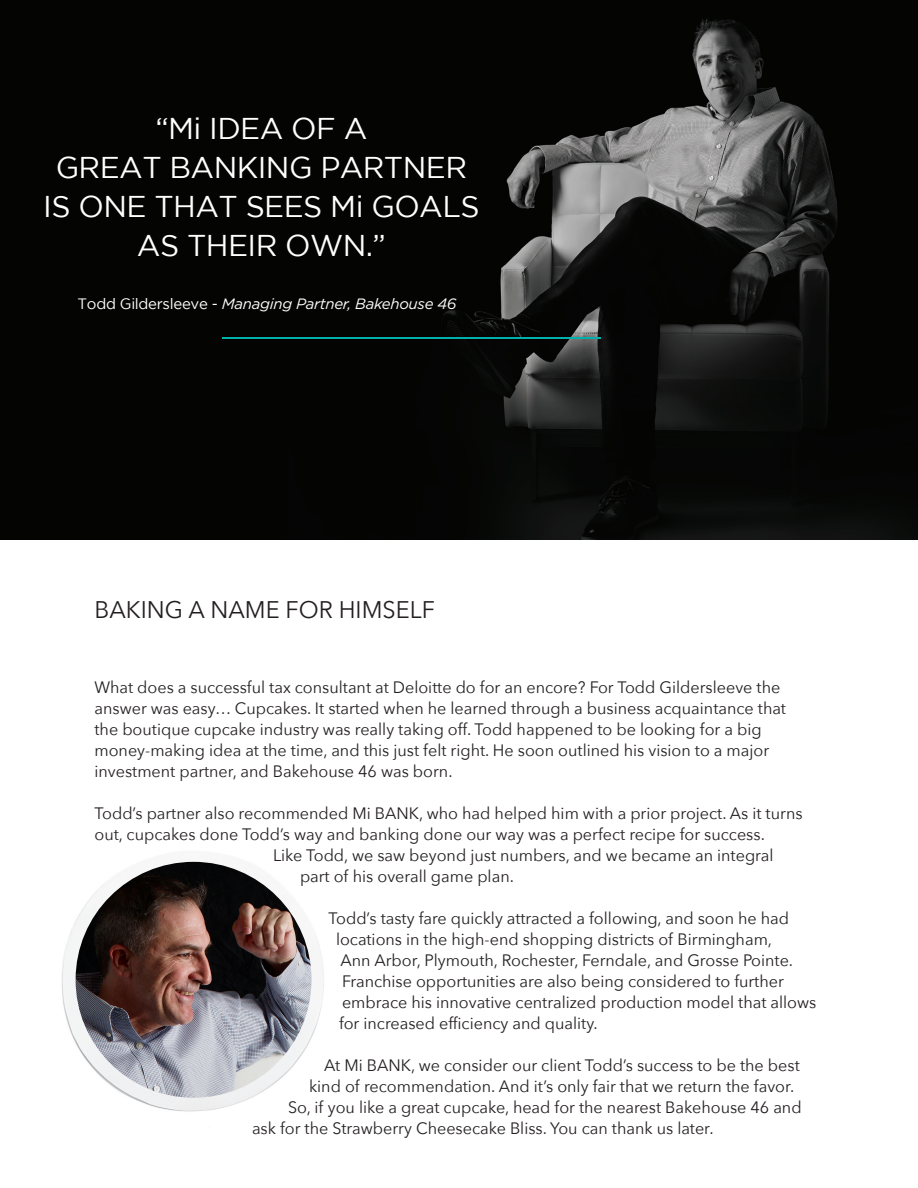
<style>
.page{position:relative;width:918px;height:1188px;background:#fff}
.page>*{position:absolute;margin:0;border:0;box-sizing:border-box;transform-origin:0 0}
.t1{font:30px "Gotham";letter-spacing:-.02em;color:#fff}
.t2{font:24px "Avenir Next";color:#231f20}
.t3{font:16.5px "Avenir Next";color:#231f20}
.t4{font:italic 15px "Gotham";letter-spacing:-.02em;color:#fff}
.s1{font-style:normal}
</style>
<div class="page">
<img style="left:61px;top:861px;width:263px;height:251px">
<img style="left:0;top:0;width:918px;height:540px">
<hr style="left:222px;top:338px;width:378px;height:1px;background:#00b0ad">
<img style="left:76px;top:862px;width:236px;height:236px;border-radius:118px">
<p class="t1" style="left:155px;top:112px;width:213px">“Mi IDEA OF A</p>
<p class="t1" style="left:56px;top:151px;width:413px">GREAT BANKING PARTNER</p>
<p class="t1" style="left:43px;top:190px;width:438px">IS ONE THAT SEES Mi GOALS</p>
<p class="t1" style="left:137px;top:229px;width:250px">AS THEIR OWN.”</p>
<p class="t4" style="left:78px;top:294px;width:380px"><span class="s1">Todd Gildersleeve -</span> Managing Partner, Bakehouse 46</p>
<p class="t2" style="left:94px;top:589px;width:342px">BAKING A NAME FOR HIMSELF</p>
<p class="t3" style="left:94px;top:673px;width:687px">What does a successful tax consultant at Deloitte do for an encore? For Todd Gildersleeve the</p>
<p class="t3" style="left:94px;top:694px;width:693px">answer was easy… Cupcakes. It started when he learned through a business acquaintance that</p>
<p class="t3" style="left:94px;top:715px;width:669px">the boutique cupcake industry was really taking off. Todd happened to be looking for a big</p>
<p class="t3" style="left:94px;top:736px;width:676px">money-making idea at the time, and this just felt right. He soon outlined his vision to a major</p>
<p class="t3" style="left:94px;top:757px;width:360px">investment partner, and Bakehouse 46 was born.</p>
<p class="t3" style="left:94px;top:799px;width:710px">Todd’s partner also recommended Mi BANK, who had helped him with a prior project. As it turns</p>
<p class="t3" style="left:94px;top:820px;width:672px">out, cupcakes done Todd’s way and banking done our way was a perfect recipe for success.</p>
<p class="t3" style="left:273px;top:841px;width:502px">Like Todd, we saw beyond just numbers, and we became an integral</p>
<p class="t3" style="left:300px;top:862px;width:215px">part of his overall game plan.</p>
<p class="t3" style="left:328px;top:904px;width:462px">Todd’s tasty fare quickly attracted a following, and soon he had</p>
<p class="t3" style="left:336px;top:925px;width:438px">locations in the high-end shopping districts of Birmingham,</p>
<p class="t3" style="left:340px;top:946px;width:454px">Ann Arbor, Plymouth, Rochester, Ferndale, and Grosse Pointe.</p>
<p class="t3" style="left:342px;top:967px;width:443px">Franchise opportunities are also being considered to further</p>
<p class="t3" style="left:342px;top:988px;width:476px">embrace his innovative centralized production model that allows</p>
<p class="t3" style="left:339px;top:1009px;width:260px">for increased efficiency and quality.</p>
<p class="t3" style="left:324px;top:1051px;width:477px">At Mi BANK, we consider our client Todd’s success to be the best</p>
<p class="t3" style="left:309px;top:1072px;width:487px">kind of recommendation. And it’s only fair that we return the favor.</p>
<p class="t3" style="left:288px;top:1093px;width:515px">So, if you like a great cupcake, head for the nearest Bakehouse 46 and</p>
<p class="t3" style="left:252px;top:1114px;width:463px">ask for the Strawberry Cheesecake Bliss. You can thank us later.</p>
</div>
